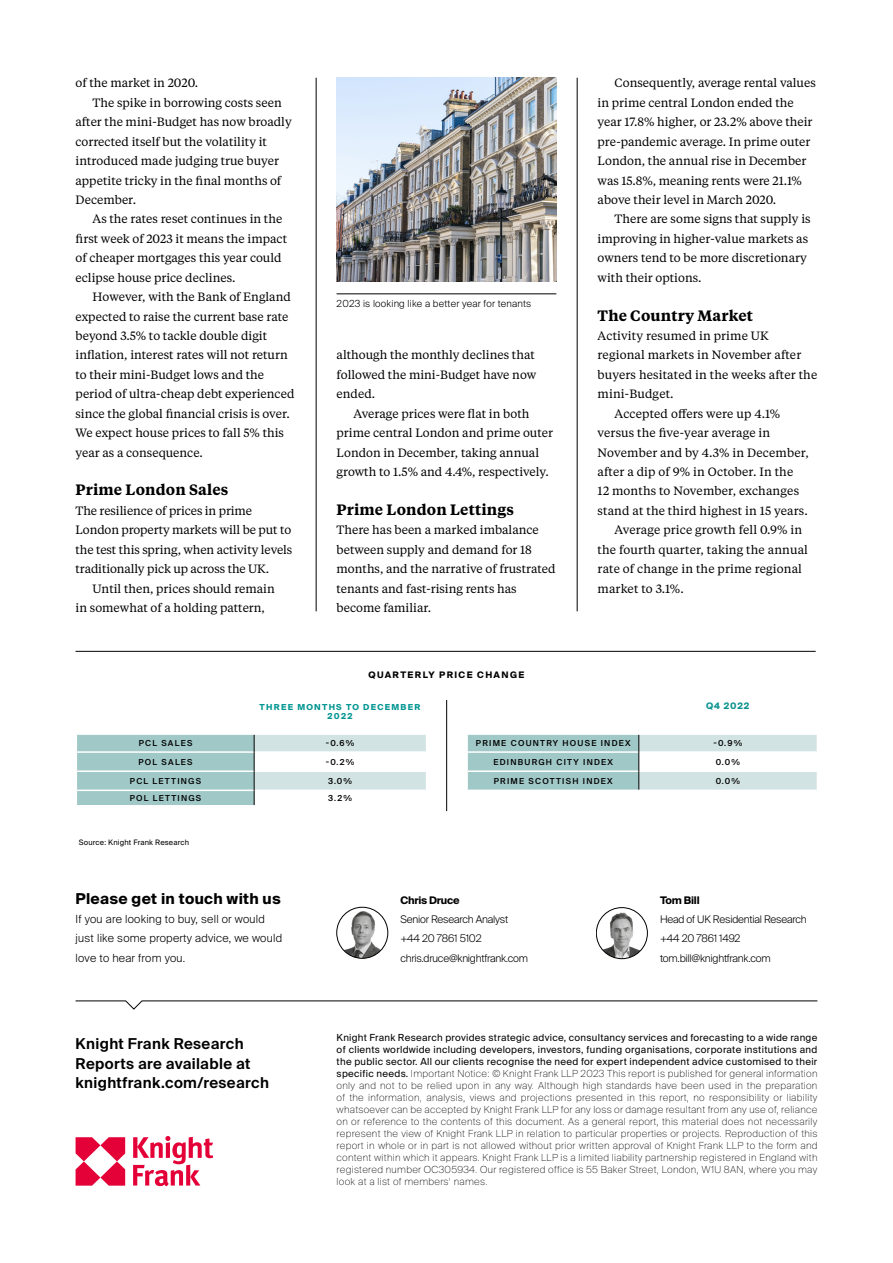
<style>
.page{position:relative;width:893px;height:1263px;background:#fff}
.page>*{position:absolute;margin:0;border:0;box-sizing:border-box;transform-origin:0 0}
.t1{font:600 15px/19.5px "Suisse Intl";letter-spacing:.025em;color:#000}
.t2{font:600 15px "Tiempos Text";letter-spacing:.01em;color:#000}
.t3{font:700 15px "Suisse Intl";letter-spacing:.02em;color:#000}
.t4{font:12px/19.5px "Tiempos Text";color:#000}
.t5{font:300 11.25px/19.5px "Suisse Intl";letter-spacing:.02em;color:#000}
.t6{font:300 10.5px/19.5px "Suisse Intl";letter-spacing:-.02em;color:#000}
.t7{font:700 10.5px "Suisse Intl";letter-spacing:-.02em;color:#000}
.t8{font:100 9.75px/12px "Suisse Intl";letter-spacing:.03em;color:#000;text-align:justify}
.t9{font:300 9.75px "Suisse Intl";letter-spacing:.02em;color:#000}
.t10{font:700 9px "Suisse Intl";letter-spacing:.15em;color:#000}
.t11{font:700 9px "Suisse Intl";letter-spacing:.1em;color:#0d948f}
.t12{font:500 8.25px "Suisse Intl";letter-spacing:.15em;color:#000}
.t13{font:700 8.25px/9.8px "Suisse Intl";letter-spacing:.15em;color:#009591;text-align:center}
.t14{font:7.5px "Suisse Intl";letter-spacing:.02em;color:#000}
.s1{font-weight:400}
</style>
<div class="page">
<img style="left:337px;top:78px;width:219px;height:204px">
<img style="left:598px;top:907px;width:48px;height:52px">
<div style="left:596px;top:907px;width:52px;height:52px;border:1px solid #000;border-radius:50%"></div>
<hr style="left:337px;top:294px;width:219px;height:1px;background:#000">
<svg style="left:76px;top:734px;width:741px;height:72px"></svg>
<hr style="left:446px;top:700px;width:1px;height:111px;background:#000">
<hr style="left:76px;top:651px;width:740px;height:1px;background:#000">
<svg style="left:76px;top:1137px;width:49px;height:49px"></svg>
<svg style="left:133px;top:1136px;width:80px;height:50px"></svg>
<svg style="left:75px;top:1000px;width:743px;height:9px"></svg>
<hr style="left:316px;top:78px;width:1px;height:533px;background:#000">
<hr style="left:577px;top:78px;width:1px;height:533px;background:#000">
<img style="left:340px;top:910px;width:48px;height:48px">
<div style="left:337px;top:907px;width:51px;height:51px;border:1px solid #000;border-radius:50%"></div>
<p class="t4" style="left:76px;top:73px;width:124px">of the market in 2020.</p>
<p class="t4" style="left:93px;top:92px;width:191px">The spike in borrowing costs seen</p>
<p class="t4" style="left:76px;top:112px;width:218px">after the mini-Budget has now broadly</p>
<p class="t4" style="left:76px;top:131px;width:193px">corrected itself but the volatility it</p>
<p class="t4" style="left:76px;top:151px;width:205px">introduced made judging true buyer</p>
<p class="t4" style="left:76px;top:170px;width:207px">appetite tricky in the final months of</p>
<p class="t4" style="left:76px;top:189px;width:62px">December.</p>
<p class="t4" style="left:93px;top:209px;width:191px">As the rates reset continues in the</p>
<p class="t4" style="left:76px;top:228px;width:213px">first week of 2023 it means the impact</p>
<p class="t4" style="left:76px;top:248px;width:208px">of cheaper mortgages this year could</p>
<p class="t4" style="left:76px;top:267px;width:162px">eclipse house price declines.</p>
<p class="t4" style="left:93px;top:287px;width:200px">However, with the Bank of England</p>
<p class="t4" style="left:76px;top:306px;width:214px">expected to raise the current base rate</p>
<p class="t4" style="left:76px;top:325px;width:193px">beyond 3.5% to tackle double digit</p>
<p class="t4" style="left:76px;top:345px;width:214px">inflation, interest rates will not return</p>
<p class="t4" style="left:76px;top:364px;width:190px">to their mini-Budget lows and the</p>
<p class="t4" style="left:76px;top:384px;width:220px">period of ultra-cheap debt experienced</p>
<p class="t4" style="left:76px;top:403px;width:216px">since the global financial crisis is over.</p>
<p class="t4" style="left:76px;top:423px;width:210px">We expect house prices to fall 5% this</p>
<p class="t4" style="left:76px;top:442px;width:129px">year as a consequence.</p>
<p class="t2" style="left:76px;top:480px;width:154px">Prime London Sales</p>
<p class="t4" style="left:76px;top:500px;width:218px">The resilience of prices in prime London property markets will be put to the test this spring, when activity levels traditionally pick up across the UK.</p>
<p class="t4" style="left:76px;top:578px;width:201px;text-indent:17px">Until then, prices should remain in somewhat of a holding pattern,</p>
<p class="t9" style="left:337px;top:298px;width:196px">2023 is looking like a better year for tenants</p>
<p class="t4" style="left:337px;top:345px;width:201px;text-align:justify">although the monthly declines that followed the mini-Budget have now ended.</p>
<p class="t4" style="left:337px;top:403px;width:218px;text-indent:17px">Average prices were flat in both prime central London and prime outer London in December, taking annual growth to 1.5% and 4.4%, respectively.</p>
<p class="t2" style="left:337px;top:499px;width:179px">Prime London Lettings</p>
<p class="t4" style="left:337px;top:520px;width:221px">There has been a marked imbalance between supply and demand for 18 months, and the narrative of frustrated tenants and fast-rising rents has become familiar.</p>
<p class="t10" style="left:369px;top:670px;width:157px">QUARTERLY PRICE CHANGE</p>
<p class="t4" style="left:598px;top:73px;width:220px;text-indent:17px">Consequently, average rental values in prime central London ended the year 17.8% higher, or 23.2% above their pre-pandemic average. In prime outer London, the annual rise in December was 15.8%, meaning rents were 21.1% above their level in March 2020.</p>
<p class="t4" style="left:598px;top:209px;width:215px;text-indent:17px">There are some signs that supply is improving in higher-value markets as owners tend to be more discretionary with their options.</p>
<p class="t2" style="left:598px;top:305px;width:157px">The Country Market</p>
<p class="t4" style="left:598px;top:325px;width:173px">Activity resumed in prime UK</p>
<p class="t4" style="left:598px;top:345px;width:205px">regional markets in November after</p>
<p class="t4" style="left:598px;top:364px;width:221px">buyers hesitated in the weeks after the</p>
<p class="t4" style="left:598px;top:384px;width:78px">mini-Budget.</p>
<p class="t4" style="left:615px;top:403px;width:167px">Accepted offers were up 4.1%</p>
<p class="t4" style="left:598px;top:423px;width:174px">versus the five-year average in</p>
<p class="t4" style="left:598px;top:442px;width:213px">November and by 4.3% in December,</p>
<p class="t4" style="left:598px;top:461px;width:197px">after a dip of 9% in October. In the</p>
<p class="t4" style="left:598px;top:481px;width:203px">12 months to November, exchanges</p>
<p class="t4" style="left:598px;top:500px;width:212px">stand at the third highest in 15 years.</p>
<p class="t4" style="left:615px;top:520px;width:189px">Average price growth fell 0.9% in</p>
<p class="t4" style="left:598px;top:539px;width:212px">the fourth quarter, taking the annual</p>
<p class="t4" style="left:598px;top:559px;width:206px">rate of change in the prime regional</p>
<p class="t4" style="left:598px;top:578px;width:88px">market to 3.1%.</p>
<p class="t13" style="left:260px;top:702px;width:162px">THREE MONTHS TO DECEMBER<br>2022</p>
<p class="t11" style="left:706px;top:701px;width:45px">Q4 2022</p>
<p class="t12" style="left:139px;top:739px;width:55px">PCL SALES</p>
<p class="t12" style="left:326px;top:739px;width:30px">-0.6%</p>
<p class="t12" style="left:476px;top:739px;width:156px">PRIME COUNTRY HOUSE INDEX</p>
<p class="t12" style="left:713px;top:739px;width:30px">-0.9%</p>
<p class="t12" style="left:138px;top:757px;width:56px">POL SALES</p>
<p class="t12" style="left:326px;top:757px;width:30px">-0.2%</p>
<p class="t12" style="left:493px;top:757px;width:121px">EDINBURGH CITY INDEX</p>
<p class="t12" style="left:716px;top:757px;width:26px">0.0%</p>
<p class="t12" style="left:130px;top:776px;width:73px">PCL LETTINGS</p>
<p class="t12" style="left:328px;top:776px;width:26px">3.0%</p>
<p class="t12" style="left:494px;top:776px;width:120px">PRIME SCOTTISH INDEX</p>
<p class="t12" style="left:716px;top:776px;width:26px">0.0%</p>
<p class="t12" style="left:130px;top:793px;width:73px">POL LETTINGS</p>
<p class="t12" style="left:328px;top:793px;width:26px">3.2%</p>
<p class="t14" style="left:79px;top:838px;width:112px">Source: Knight Frank Research</p>
<p class="t3" style="left:76px;top:889px;width:207px">Please get in touch with us</p>
<p class="t5" style="left:76px;top:909px;width:208px">If you are looking to buy, sell or would just like some property advice, we would love to hear from you.</p>
<p class="t1" style="left:76px;top:1034px;width:195px">Knight Frank Research<br>Reports are available at knightfrank.com/research</p>
<p class="t7" style="left:400px;top:894px;width:61px">Chris Druce</p>
<p class="t6" style="left:400px;top:909px;width:129px">Senior Research Analyst +44 20 7861 5102 chris.druce@knightfrank.com</p>
<p class="t7" style="left:660px;top:894px;width:41px">Tom Bill</p>
<p class="t6" style="left:660px;top:909px;width:148px">Head of UK Residential Research +44 20 7861 1492 tom.bill@knightfrank.com</p>
<p class="t8" style="left:337px;top:1032px;width:482px"><span class="s1">Knight Frank Research provides strategic advice, consultancy services and forecasting to a wide range of clients worldwide including developers, investors, funding organisations, corporate institutions and the public sector. All our clients recognise the need for expert independent advice customised to their specific needs.</span> Important Notice: © Knight Frank LLP 2023 This report is published for general information only and not to be relied upon in any way. Although high standards have been used in the preparation of the information, analysis, views and projections presented in this report, no responsibility or liability whatsoever can be accepted by Knight Frank LLP for any loss or damage resultant from any use of, reliance on or reference to the contents of this document. As a general report, this material does not necessarily represent the view of Knight Frank LLP in relation to particular properties or projects. Reproduction of this report in whole or in part is not allowed without prior written approval of Knight Frank LLP to the form and content within which it appears. Knight Frank LLP is a limited liability partnership registered in England with registered number OC305934. Our registered office is 55 Baker Street, London, W1U 8AN, where you may look at a list of members’ names.</p>
</div>
